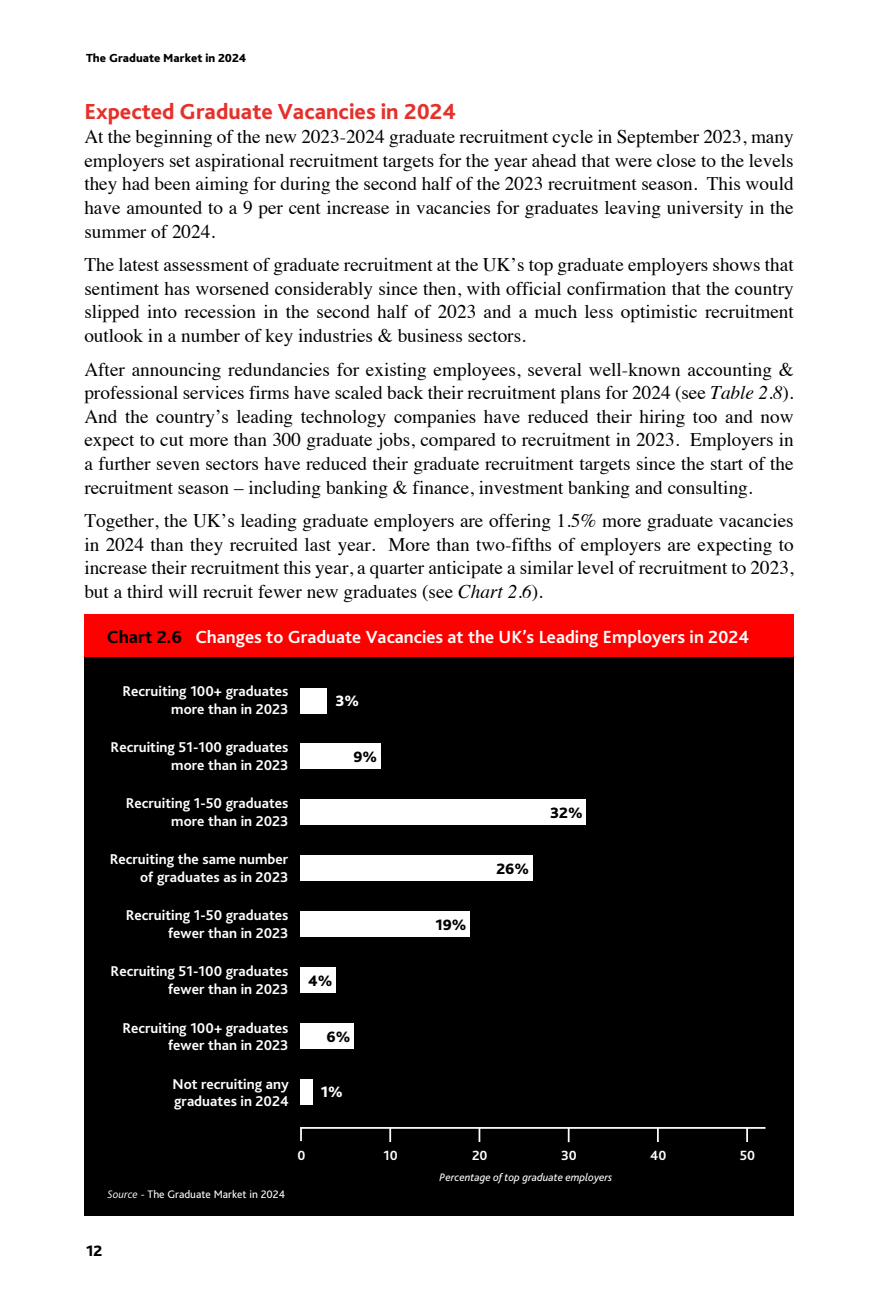
<style>
.page{position:relative;width:893px;height:1290px;background:#fff}
.page>*{position:absolute;margin:0;border:0;box-sizing:border-box;transform-origin:0 0}
.t1{font:800 22.75px "Bliss 2";color:#e5312b}
.t2{font:19.25px/23.6px "Times";color:#000;text-align:justify}
.t3{font:700 18.38px "Bliss 2";color:#fff}
.t4{font:800 15.75px "Bliss 2";color:#000}
.t5{font:800 15.75px "Bliss 2";color:#fff}
.t6{font:700 14.88px/17.5px "Bliss 2";color:#fff;text-align:right}
.t7{font:700 14px "Bliss 2";color:#fff}
.t8{font:800 12.25px "Bliss 2";color:#000}
.t9{font:italic 11.38px "Bliss 2";color:#fff}
.t10{font:11.38px "Bliss 2";color:#fff}
.s1{font-style:italic}
.s2{font-weight:800;color:#000}
.s3{font-weight:300;font-style:italic}
.s4{font-weight:300}
</style>
<div class="page">
<div style="left:84px;top:640px;width:710px;height:575px;background:#000"></div>
<div style="left:84px;top:614px;width:710px;height:42px;background:#f00"></div>
<hr style="left:301px;top:1127px;width:464px;height:2px;background:#fff">
<svg style="left:746px;top:1128px;width:2px;height:14px"></svg>
<svg style="left:657px;top:1128px;width:2px;height:14px"></svg>
<svg style="left:479px;top:1129px;width:1px;height:13px"></svg>
<svg style="left:389px;top:1128px;width:2px;height:14px"></svg>
<svg style="left:300px;top:1127px;width:2px;height:14px"></svg>
<div style="left:300px;top:855px;width:233px;height:26px;background:#fff"></div>
<svg style="left:568px;top:1128px;width:2px;height:14px"></svg>
<div style="left:300px;top:799px;width:286px;height:26px;background:#fff"></div>
<div style="left:300px;top:911px;width:170px;height:26px;background:#fff"></div>
<div style="left:300px;top:1079px;width:13px;height:26px;background:#fff"></div>
<div style="left:300px;top:1023px;width:54px;height:26px;background:#fff"></div>
<div style="left:300px;top:743px;width:81px;height:26px;background:#fff"></div>
<div style="left:300px;top:967px;width:36px;height:26px;background:#fff"></div>
<div style="left:300px;top:688px;width:27px;height:25px;background:#fff"></div>
<p class="t8" style="left:86px;top:51px;width:162px">The Graduate Market in 2024</p>
<p class="t1" style="left:84px;top:98px;width:373px">Expected Graduate Vacancies in 2024</p>
<p class="t2" style="left:84px;top:123px;width:711px">At the beginning of the new 2023-2024 graduate recruitment cycle in September 2023, many employers set aspirational recruitment targets for the year ahead that were close to the levels they had been aiming for during the second half of the 2023 recruitment season. This would have amounted to a 9 per cent increase in vacancies for graduates leaving university in the summer of 2024.</p>
<p class="t2" style="left:84px;top:251px;width:711px">The latest assessment of graduate recruitment at the UK’s top graduate employers shows that sentiment has worsened considerably since then, with official confirmation that the country slipped into recession in the second half of 2023 and a much less optimistic recruitment outlook in a number of key industries &amp; business sectors.</p>
<p class="t2" style="left:84px;top:356px;width:711px">After announcing redundancies for existing employees, several well-known accounting &amp; professional services firms have scaled back their recruitment plans for 2024 (see <span class="s1">Table 2.8</span>).<br>And the country’s leading technology companies have reduced their hiring too and now expect to cut more than 300 graduate jobs, compared to recruitment in 2023. Employers in a further seven sectors have reduced their graduate recruitment targets since the start of the recruitment season – including banking &amp; finance, investment banking and consulting.</p>
<p class="t2" style="left:84px;top:507px;width:711px">Together, the UK’s leading graduate employers are offering 1.5% more graduate vacancies in 2024 than they recruited last year. More than two-fifths of employers are expecting to increase their recruitment this year, a quarter anticipate a similar level of recruitment to 2023, but a third will recruit fewer new graduates (see <span class="s1">Chart 2.6</span>).</p>
<p class="t3" style="left:107px;top:626px;width:644px"><span class="s2">Chart 2.6</span> Changes to Graduate Vacancies at the UK’s Leading Employers in 2024</p>
<p class="t6" style="left:122px;top:682px;width:168px">Recruiting 100+ graduates more than in 2023</p>
<p class="t5" style="left:335px;top:691px;width:25px">3%</p>
<p class="t6" style="left:111px;top:738px;width:179px">Recruiting 51-100 graduates more than in 2023</p>
<p class="t4" style="left:353px;top:747px;width:25px">9%</p>
<p class="t6" style="left:126px;top:794px;width:164px">Recruiting 1-50 graduates more than in 2023</p>
<p class="t4" style="left:550px;top:803px;width:34px">32%</p>
<p class="t6" style="left:110px;top:850px;width:180px">Recruiting the same number of graduates as in 2023</p>
<p class="t4" style="left:496px;top:859px;width:34px">26%</p>
<p class="t6" style="left:126px;top:906px;width:164px">Recruiting 1-50 graduates fewer than in 2023</p>
<p class="t4" style="left:435px;top:915px;width:33px">19%</p>
<p class="t6" style="left:111px;top:962px;width:179px">Recruiting 51-100 graduates fewer than in 2023</p>
<p class="t4" style="left:308px;top:971px;width:26px">4%</p>
<p class="t6" style="left:122px;top:1018px;width:168px">Recruiting 100+ graduates fewer than in 2023</p>
<p class="t4" style="left:327px;top:1027px;width:25px">6%</p>
<p class="t6" style="left:173px;top:1074px;width:118px;text-align:left">Not recruiting any graduates in 2024</p>
<p class="t5" style="left:321px;top:1082px;width:24px">1%</p>
<p class="t10" style="left:108px;top:1187px;width:179px"><span class="s3">Source</span> <span class="s4">-</span> The Graduate Market in 2024</p>
<p class="t7" style="left:297px;top:1146px;width:10px">0</p>
<p class="t7" style="left:383px;top:1146px;width:16px">10</p>
<p class="t7" style="left:472px;top:1146px;width:17px">20</p>
<p class="t7" style="left:650px;top:1146px;width:18px">40</p>
<p class="t7" style="left:740px;top:1146px;width:17px">50</p>
<p class="t7" style="left:561px;top:1146px;width:17px">30</p>
<p class="t9" style="left:440px;top:1170px;width:174px">Percentage of top graduate employers</p>
<p class="t4" style="left:86px;top:1241px;width:18px">12</p>
</div>
